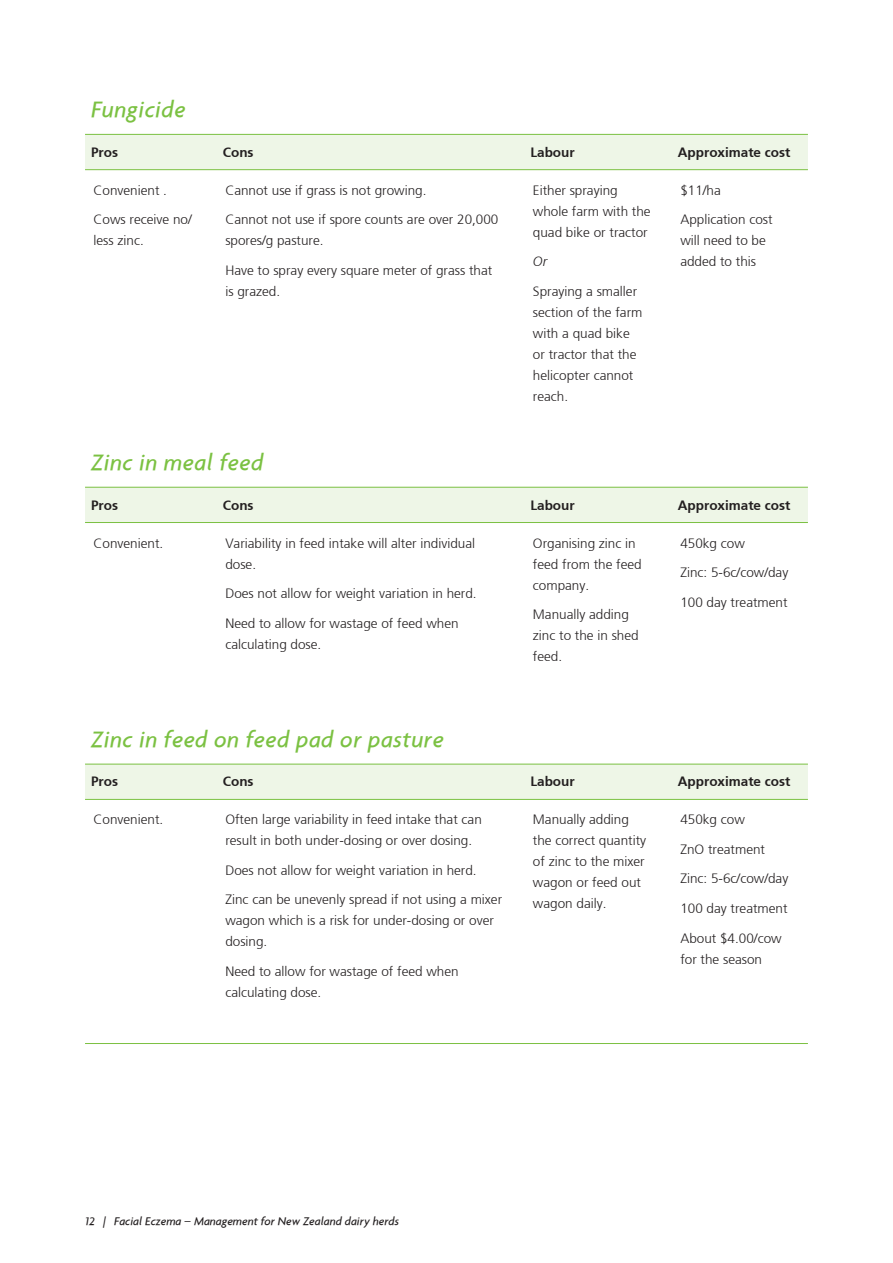
<style>
.page{position:relative;width:893px;height:1263px;background:#fff}
.page>*{position:absolute;margin:0;border:0;box-sizing:border-box;transform-origin:0 0}
.t1{font:italic 500 24px "Agenda";letter-spacing:.02em;color:#7bc142}
.t2{font:300 13.5px/21px "Frutiger";color:#231f20}
.t3{font:700 13.5px "Frutiger";color:#231f20}
.t4{font:italic 300 13.5px "Frutiger";color:#231f20}
.t5{font:italic 500 12px "Agenda";color:#231f20}
</style>
<div class="page">
<svg style="left:85px;top:135px;width:723px;height:664px"></svg>
<hr style="left:85px;top:1043px;width:723px;height:1px;background:#7bc142">
<hr style="left:85px;top:134px;width:723px;height:1px;background:#7bc142">
<hr style="left:85px;top:169px;width:723px;height:1px;background:#7bc142">
<hr style="left:85px;top:487px;width:723px;height:1px;background:#7bc142">
<hr style="left:85px;top:522px;width:723px;height:1px;background:#7bc142">
<hr style="left:85px;top:764px;width:723px;height:1px;background:#7bc142">
<hr style="left:85px;top:799px;width:723px;height:1px;background:#7bc142">
<h1 class="t1" style="left:91px;top:95px;width:96px">Fungicide</h1>
<p class="t3" style="left:91px;top:144px;width:28px">Pros</p>
<p class="t3" style="left:223px;top:144px;width:32px">Cons</p>
<p class="t3" style="left:530px;top:144px;width:46px">Labour</p>
<p class="t3" style="left:678px;top:144px;width:114px">Approximate cost</p>
<p class="t2" style="left:94px;top:175px;width:100px;line-height:29.5px">Convenient .<br>Cows receive no/</p>
<p class="t2" style="left:94px;top:230px;width:52px">less zinc.</p>
<p class="t2" style="left:680px;top:175px;width:94px;line-height:29.5px">$11/ha<br>Application cost</p>
<p class="t2" style="left:680px;top:230px;width:87px">will need to be added to this</p>
<p class="t2" style="left:225px;top:175px;width:275px;line-height:29.5px">Cannot use if grass is not growing.<br>Cannot not use if spore counts are over 20,000</p>
<p class="t2" style="left:225px;top:226px;width:269px;line-height:29.5px">spores/g pasture.<br>Have to spray every square meter of grass that</p>
<p class="t2" style="left:225px;top:281px;width:56px">is grazed.</p>
<p class="t2" style="left:533px;top:180px;width:119px">Either spraying whole farm with the quad bike or tractor</p>
<p class="t4" style="left:533px;top:254px;width:16px">Or</p>
<p class="t2" style="left:533px;top:281px;width:111px">Spraying a smaller section of the farm with a quad bike or tractor that the helicopter cannot reach.</p>
<h1 class="t1" style="left:91px;top:448px;width:174px">Zinc in meal feed</h1>
<p class="t3" style="left:91px;top:497px;width:28px">Pros</p>
<p class="t3" style="left:223px;top:497px;width:32px">Cons</p>
<p class="t3" style="left:530px;top:497px;width:46px">Labour</p>
<p class="t3" style="left:678px;top:497px;width:114px">Approximate cost</p>
<p class="t2" style="left:94px;top:533px;width:71px">Convenient.</p>
<p class="t2" style="left:225px;top:533px;width:251px">Variability in feed intake will alter individual dose.</p>
<p class="t2" style="left:225px;top:579px;width:253px;line-height:29.5px">Does not allow for weight variation in herd.<br>Need to allow for wastage of feed when</p>
<p class="t2" style="left:225px;top:634px;width:98px">calculating dose.</p>
<p class="t2" style="left:680px;top:528px;width:110px;line-height:29.5px">450kg cow<br>Zinc: 5-6c/cow/day<br>100 day treatment</p>
<p class="t2" style="left:533px;top:533px;width:110px">Organising zinc in feed from the feed company.</p>
<p class="t2" style="left:533px;top:604px;width:107px">Manually adding zinc to the in shed feed.</p>
<h1 class="t1" style="left:91px;top:725px;width:354px">Zinc in feed on feed pad or pasture</h1>
<p class="t3" style="left:91px;top:774px;width:28px">Pros</p>
<p class="t3" style="left:223px;top:774px;width:32px">Cons</p>
<p class="t3" style="left:530px;top:774px;width:46px">Labour</p>
<p class="t3" style="left:678px;top:774px;width:114px">Approximate cost</p>
<p class="t2" style="left:94px;top:809px;width:71px">Convenient.</p>
<p class="t2" style="left:225px;top:809px;width:258px">Often large variability in feed intake that can result in both under-dosing or over dosing.</p>
<p class="t2" style="left:225px;top:856px;width:278px;line-height:29.5px">Does not allow for weight variation in herd.<br>Zinc can be unevenly spread if not using a mixer</p>
<p class="t2" style="left:225px;top:910px;width:270px">wagon which is a risk for under-dosing or over dosing.</p>
<p class="t2" style="left:225px;top:961px;width:235px">Need to allow for wastage of feed when calculating dose.</p>
<p class="t2" style="left:533px;top:809px;width:115px">Manually adding the correct quantity of zinc to the mixer wagon or feed out wagon daily.</p>
<p class="t2" style="left:680px;top:805px;width:110px;line-height:29.5px">450kg cow<br>ZnO treatment<br>Zinc: 5-6c/cow/day<br>100 day treatment<br>About $4.00/cow</p>
<p class="t2" style="left:680px;top:948px;width:83px">for the season</p>
<p class="t5" style="left:85px;top:1213px;width:316px">12 | Facial Eczema – Management for New Zealand dairy herds</p>
</div>
